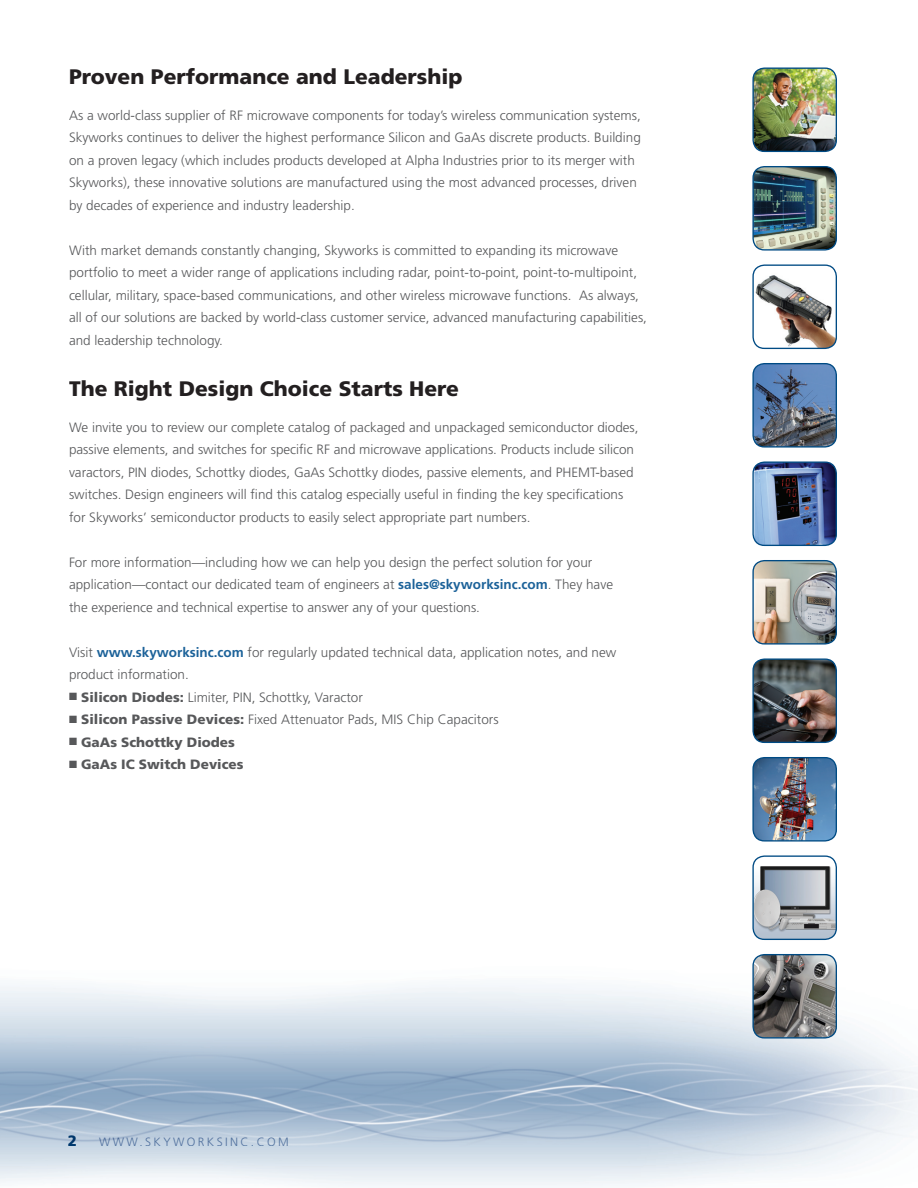
<style>
.page{position:relative;width:918px;height:1188px;background:#fff}
.page>*{position:absolute;margin:0;border:0;box-sizing:border-box;transform-origin:0 0}
.t1{font:900 21px "Frutiger";color:#231f20}
.t2{font:900 15px "Frutiger";color:#00447b}
.t3{font:300 13.5px/22.5px "Frutiger";color:#57585a}
.t4{font:900 13.5px "Frutiger";color:#57585a}
.t5{font:300 12px "Frutiger";letter-spacing:.2em;color:#6988b2}
.s1{font-weight:700;color:#1c6299}
.s2{font-weight:900}
</style>
<div class="page">
<img style="left:0;top:932px;width:918px;height:254px">
<img style="left:754px;top:463px;width:82px;height:82px">
<div style="left:752px;top:461px;width:85px;height:85px;border:1px solid #004b84;border-radius:11px"></div>
<img style="left:754px;top:364px;width:82px;height:82px">
<div style="left:752px;top:363px;width:85px;height:85px;border:1px solid #004b84;border-radius:11px"></div>
<img style="left:754px;top:271px;width:82px;height:77px">
<div style="left:752px;top:264px;width:85px;height:85px;border:1px solid #004b84;border-radius:11px"></div>
<img style="left:754px;top:167px;width:82px;height:82px">
<div style="left:752px;top:166px;width:85px;height:85px;border:1px solid #004b84;border-radius:11px"></div>
<img style="left:753px;top:68px;width:83px;height:83px">
<div style="left:752px;top:68px;width:85px;height:84px;border:1px solid #004b84;border-radius:11px"></div>
<img style="left:754px;top:561px;width:82px;height:82px">
<div style="left:752px;top:560px;width:85px;height:85px;border:1px solid #004b84;border-radius:11px"></div>
<img style="left:754px;top:660px;width:82px;height:82px">
<div style="left:752px;top:658px;width:85px;height:85px;border:1px solid #004b84;border-radius:11px"></div>
<img style="left:754px;top:758px;width:82px;height:82px">
<div style="left:752px;top:757px;width:85px;height:85px;border:1px solid #004b84;border-radius:11px"></div>
<img style="left:753px;top:857px;width:83px;height:82px">
<div style="left:752px;top:855px;width:85px;height:85px;border:1px solid #004b84;border-radius:11px"></div>
<img style="left:753px;top:955px;width:83px;height:83px">
<div style="left:752px;top:954px;width:85px;height:85px;border:1px solid #004b84;border-radius:11px"></div>
<h1 class="t1" style="left:69px;top:64px;width:395px">Proven Performance and Leadership</h1>
<p class="t3" style="left:69px;top:104px;width:573px">As a world-class supplier of RF microwave components for today’s wireless communication systems, Skyworks continues to deliver the highest performance Silicon and GaAs discrete products. Building on a proven legacy (which includes products developed at Alpha Industries prior to its merger with Skyworks), these innovative solutions are manufactured using the most advanced processes, driven by decades of experience and industry leadership.</p>
<p class="t3" style="left:69px;top:239px;width:580px">With market demands constantly changing, Skyworks is committed to expanding its microwave portfolio to meet a wider range of applications including radar, point-to-point, point-to-multipoint, cellular, military, space-based communications, and other wireless microwave functions. As always, all of our solutions are backed by world-class customer service, advanced manufacturing capabilities, and leadership technology.</p>
<h1 class="t1" style="left:69px;top:376px;width:392px">The Right Design Choice Starts Here</h1>
<p class="t3" style="left:69px;top:416px;width:571px">We invite you to review our complete catalog of packaged and unpackaged semiconductor diodes, passive elements, and switches for specific RF and microwave applications. Products include silicon varactors, PIN diodes, Schottky diodes, GaAs Schottky diodes, passive elements, and PHEMT-based switches. Design engineers will find this catalog especially useful in finding the key specifications for Skyworks’ semiconductor products to easily select appropriate part numbers.</p>
<p class="t3" style="left:69px;top:551px;width:546px">For more information—including how we can help you design the perfect solution for your application—contact our dedicated team of engineers at <span class="s1">sales@skyworksinc.com</span>. They have the experience and technical expertise to answer any of your questions.</p>
<p class="t3" style="left:69px;top:641px;width:549px">Visit <span class="s1">www.skyworksinc.com</span> for regularly updated technical data, application notes, and new product information.</p>
<p class="t3" style="left:69px;top:686px;width:295px">■ <span class="s2">Silicon Diodes:</span> Limiter, PIN, Schottky, Varactor</p>
<p class="t3" style="left:69px;top:708px;width:431px">■ <span class="s2">Silicon Passive Devices:</span> Fixed Attenuator Pads, MIS Chip Capacitors</p>
<p class="t4" style="left:69px;top:734px;width:167px">■ GaAs Schottky Diodes</p>
<p class="t4" style="left:69px;top:756px;width:176px">■ GaAs IC Switch Devices</p>
<p class="t2" style="left:68px;top:1131px;width:11px">2</p>
<p class="t5" style="left:99px;top:1135px;width:191px">WWW.SKYWORKSINC.COM</p>
</div>
